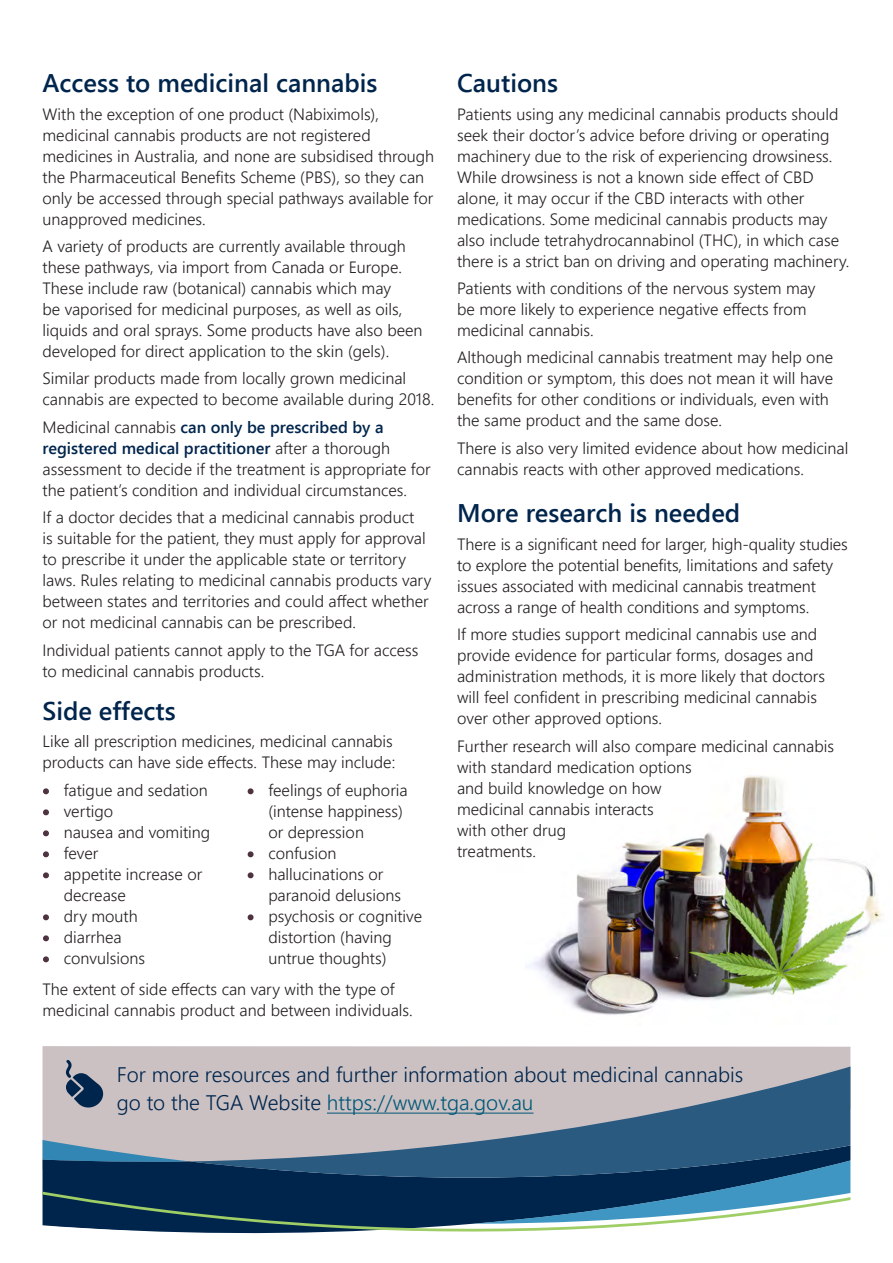
<style>
.page{position:relative;width:893px;height:1263px;background:#fff}
.page>*{position:absolute;margin:0;border:0;box-sizing:border-box;transform-origin:0 0}
.t1{font:600 25.5px "Segoe UI";color:#00254c}
.t2{font:300 21px/28.5px "Segoe UI";color:#00254c}
.t3{font:300 16.35px/21px "Segoe UI";color:#231f20}
.s1{font-weight:600;color:#00254c}
.s2{font-weight:700;color:#4d313f}
.s3{color:#005776}
</style>
<div class="page">
<img style="left:529px;top:775px;width:352px;height:232px">
<div style="left:43px;top:1046px;width:146px;height:37px;background:#cbc1c3"></div>
<svg style="left:66px;top:1060px;width:37px;height:23px"></svg>
<svg style="left:43px;top:788px;width:6px;height:7px"></svg>
<svg style="left:43px;top:809px;width:6px;height:7px"></svg>
<svg style="left:43px;top:830px;width:6px;height:7px"></svg>
<svg style="left:43px;top:851px;width:6px;height:7px"></svg>
<svg style="left:43px;top:872px;width:6px;height:7px"></svg>
<svg style="left:43px;top:914px;width:6px;height:7px"></svg>
<svg style="left:43px;top:935px;width:6px;height:7px"></svg>
<svg style="left:43px;top:956px;width:6px;height:7px"></svg>
<svg style="left:247px;top:788px;width:7px;height:7px"></svg>
<svg style="left:247px;top:851px;width:7px;height:7px"></svg>
<svg style="left:247px;top:872px;width:7px;height:7px"></svg>
<svg style="left:247px;top:914px;width:7px;height:7px"></svg>
<svg style="left:43px;top:1083px;width:146px;height:46px;background:#b7b1b7"></svg>
<svg style="left:189px;top:1007px;width:661px;height:126px;fill:#cbc1c3"></svg>
<svg style="left:473px;top:1122px;width:377px;height:11px;background:#557592"></svg>
<svg style="left:43px;top:1129px;width:148px;height:4px"></svg>
<svg style="left:43px;top:1133px;width:807px;height:101px;background:#436681"></svg>
<h1 class="t1" style="left:43px;top:65px;width:336px">Access to medicinal cannabis</h1>
<p class="t3" style="left:43px;top:103px;width:393px">With the exception of one product (Nabiximols), medicinal cannabis products are not registered medicines in Australia, and none are subsidised through the Pharmaceutical Benefits Scheme (PBS), so they can only be accessed through special pathways available for unapproved medicines.</p>
<p class="t3" style="left:43px;top:235px;width:382px">A variety of products are currently available through these pathways, via import from Canada or Europe.<br>These include raw (botanical) cannabis which may<br>be vaporised for medicinal purposes, as well as oils, liquids and oral sprays. Some products have also been developed for direct application to the skin (gels).</p>
<p class="t3" style="left:43px;top:367px;width:393px">Similar products made from locally grown medicinal cannabis are expected to become available during 2018.</p>
<p class="t3" style="left:43px;top:416px;width:390px">Medicinal cannabis <span class="s1">can only be prescribed by a registered medical practitioner</span> after a thorough assessment to decide if the treatment is appropriate for the patient’s condition and individual circumstances.</p>
<p class="t3" style="left:43px;top:506px;width:390px">If a doctor decides that a medicinal cannabis product<br>is suitable for the patient, they must apply for approval to prescribe it under the applicable state or territory laws. Rules relating to medicinal cannabis products vary between states and territories and could affect whether or not medicinal cannabis can be prescribed.</p>
<p class="t3" style="left:43px;top:639px;width:377px">Individual patients cannot apply to the TGA for access to medicinal cannabis products.</p>
<h1 class="t1" style="left:43px;top:693px;width:135px">Side effects</h1>
<p class="t3" style="left:43px;top:730px;width:354px">Like all prescription medicines, medicinal cannabis products can have side effects. These may include:</p>
<p class="t3" style="left:43px;top:779px;width:167px"><span class="s2">•</span> fatigue and sedation</p>
<p class="t3" style="left:247px;top:779px;width:162px"><span class="s2">•</span> feelings of euphoria</p>
<p class="t3" style="left:43px;top:800px;width:72px"><span class="s2">•</span> vertigo</p>
<p class="t3" style="left:268px;top:800px;width:136px">(intense happiness)</p>
<p class="t3" style="left:43px;top:821px;width:169px"><span class="s2">•</span> nausea and vomiting</p>
<p class="t3" style="left:268px;top:821px;width:97px">or depression</p>
<p class="t3" style="left:43px;top:842px;width:57px"><span class="s2">•</span> fever</p>
<p class="t3" style="left:247px;top:842px;width:91px"><span class="s2">•</span> confusion</p>
<p class="t3" style="left:43px;top:863px;width:161px"><span class="s2">•</span> appetite increase or</p>
<p class="t3" style="left:247px;top:863px;width:138px"><span class="s2">•</span> hallucinations or</p>
<p class="t3" style="left:64px;top:884px;width:64px">decrease</p>
<p class="t3" style="left:268px;top:884px;width:134px">paranoid delusions</p>
<p class="t3" style="left:43px;top:905px;width:97px"><span class="s2">•</span> dry mouth</p>
<p class="t3" style="left:247px;top:905px;width:177px"><span class="s2">•</span> psychosis or cognitive</p>
<p class="t3" style="left:43px;top:926px;width:81px"><span class="s2">•</span> diarrhea</p>
<p class="t3" style="left:268px;top:926px;width:125px">distortion (having</p>
<p class="t3" style="left:43px;top:947px;width:104px"><span class="s2">•</span> convulsions</p>
<p class="t3" style="left:43px;top:941px;width:353px;line-height:31.5px;text-indent:226px">untrue thoughts)<br>The extent of side effects can vary with the type of</p>
<p class="t3" style="left:43px;top:999px;width:372px">medicinal cannabis product and between individuals.</p>
<h1 class="t1" style="left:457px;top:65px;width:102px">Cautions</h1>
<p class="t3" style="left:457px;top:103px;width:394px">Patients using any medicinal cannabis products should seek their doctor’s advice before driving or operating machinery due to the risk of experiencing drowsiness.<br>While drowsiness is not a known side effect of CBD alone, it may occur if the CBD interacts with other medications. Some medicinal cannabis products may also include tetrahydrocannabinol (THC), in which case there is a strict ban on driving and operating machinery.</p>
<p class="t3" style="left:457px;top:277px;width:360px">Patients with conditions of the nervous system may be more likely to experience negative effects from medicinal cannabis.</p>
<p class="t3" style="left:457px;top:346px;width:378px">Although medicinal cannabis treatment may help one condition or symptom, this does not mean it will have benefits for other conditions or individuals, even with the same product and the same dose.</p>
<p class="t3" style="left:457px;top:437px;width:393px">There is also very limited evidence about how medicinal cannabis reacts with other approved medications.</p>
<h1 class="t1" style="left:457px;top:496px;width:285px">More research is needed</h1>
<p class="t3" style="left:457px;top:533px;width:392px">There is a significant need for larger, high-quality studies to explore the potential benefits, limitations and safety issues associated with medicinal cannabis treatment across a range of health conditions and symptoms.</p>
<p class="t3" style="left:457px;top:623px;width:370px">If more studies support medicinal cannabis use and provide evidence for particular forms, dosages and administration methods, it is more likely that doctors will feel confident in prescribing medicinal cannabis over other approved options.</p>
<p class="t3" style="left:457px;top:735px;width:379px">Further research will also compare medicinal cannabis with standard medication options<br>and build knowledge on how<br>medicinal cannabis interacts<br>with other drug<br>treatments.</p>
<p class="t2" style="left:117px;top:1059px;width:628px">For more resources and further information about medicinal cannabis go to the TGA Website <span class="s3">https://www.tga.gov.au</span></p>
</div>
